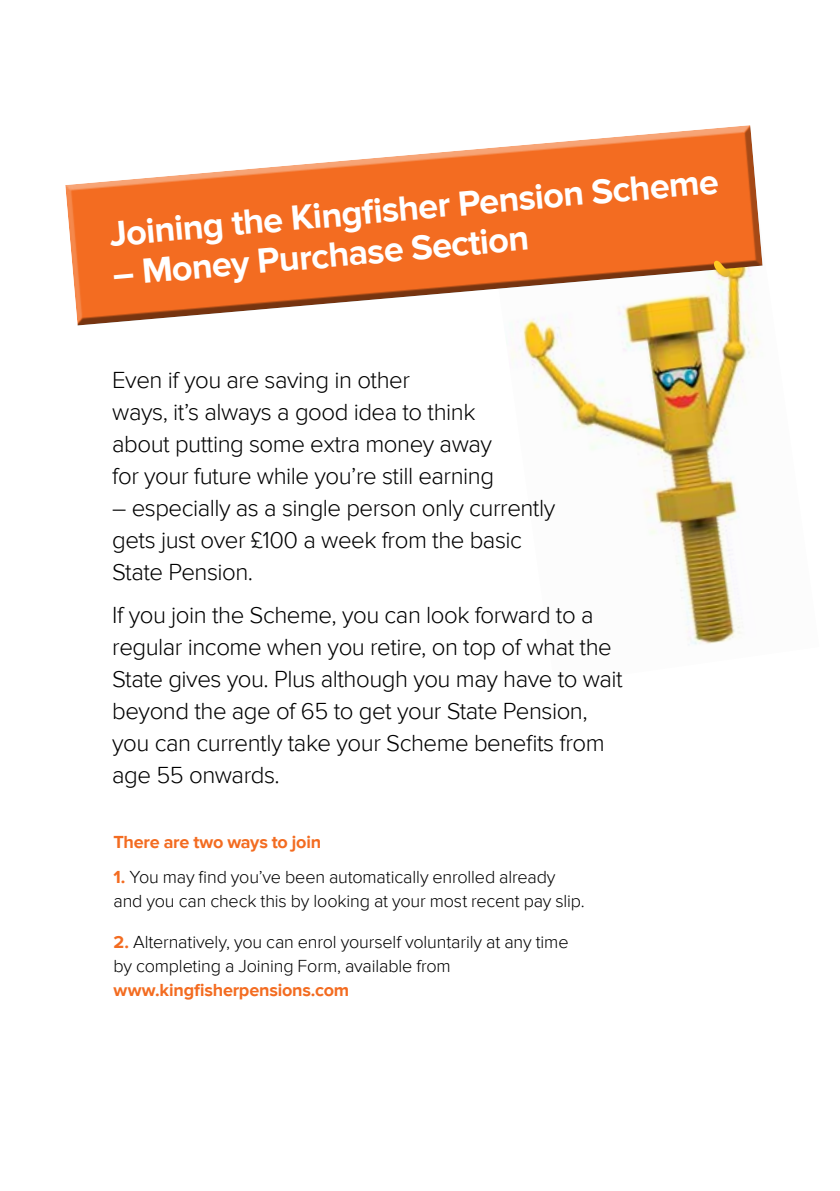
<style>
.page{position:relative;width:840px;height:1191px;background:#fff}
.page>*{position:absolute;margin:0;border:0;box-sizing:border-box;transform-origin:0 0}
.t1{font:700 36px "Proxima Nova";color:#fff}
.t2{font:300 24px/32px "Proxima Nova";letter-spacing:-.02em;color:#000}
.t3{font:300 18px/24px "Proxima Nova";letter-spacing:-.01em;color:#000}
.t4{font:700 18px "Proxima Nova";letter-spacing:-.01em;color:#f36c21}
.s1{font-weight:700;color:#f36c21}
</style>
<div class="page">
<img style="left:511px;top:329px;width:249px;height:316px">
<svg style="left:65px;top:125px;width:698px;height:204px;fill:#f36c21"></svg>
<svg style="left:712px;top:261px;width:18px;height:16px"></svg>
<h1 class="t1" style="left:108px;top:213px;width:612px;rotate:-5deg">Joining the Kingfi sher Pension Scheme</h1>
<h1 class="t1" style="left:111px;top:253px;width:419px;rotate:-5deg">– Money Purchase Section</h1>
<p class="t2" style="left:112px;top:364px;width:383px">Even if you are saving in other<br>ways, it’s always a good idea to think about putting some extra money away for your future while you’re still earning</p>
<p class="t2" style="left:112px;top:492px;width:444px">– especially as a single person only currently gets just over £100 a week from the basic<br>State Pension.</p>
<p class="t2" style="left:112px;top:599px;width:512px">If you join the Scheme, you can look forward to a regular income when you retire, on top of what the State gives you. Plus although you may have to wait beyond the age of 65 to get your State Pension, you can currently take your Scheme benefits from age 55 onwards.</p>
<p class="t4" style="left:113px;top:831px;width:209px">There are two ways to join</p>
<p class="t3" style="left:113px;top:865px;width:472px"><span class="s1">1.</span> You may find you’ve been automatically enrolled already and you can check this by looking at your most recent pay slip.</p>
<p class="t3" style="left:113px;top:930px;width:456px"><span class="s1">2.</span> Alternatively, you can enrol yourself voluntarily at any time by completing a Joining Form, available from</p>
<p class="t4" style="left:113px;top:980px;width:237px">www.kingfisherpensions.com</p>
</div>
